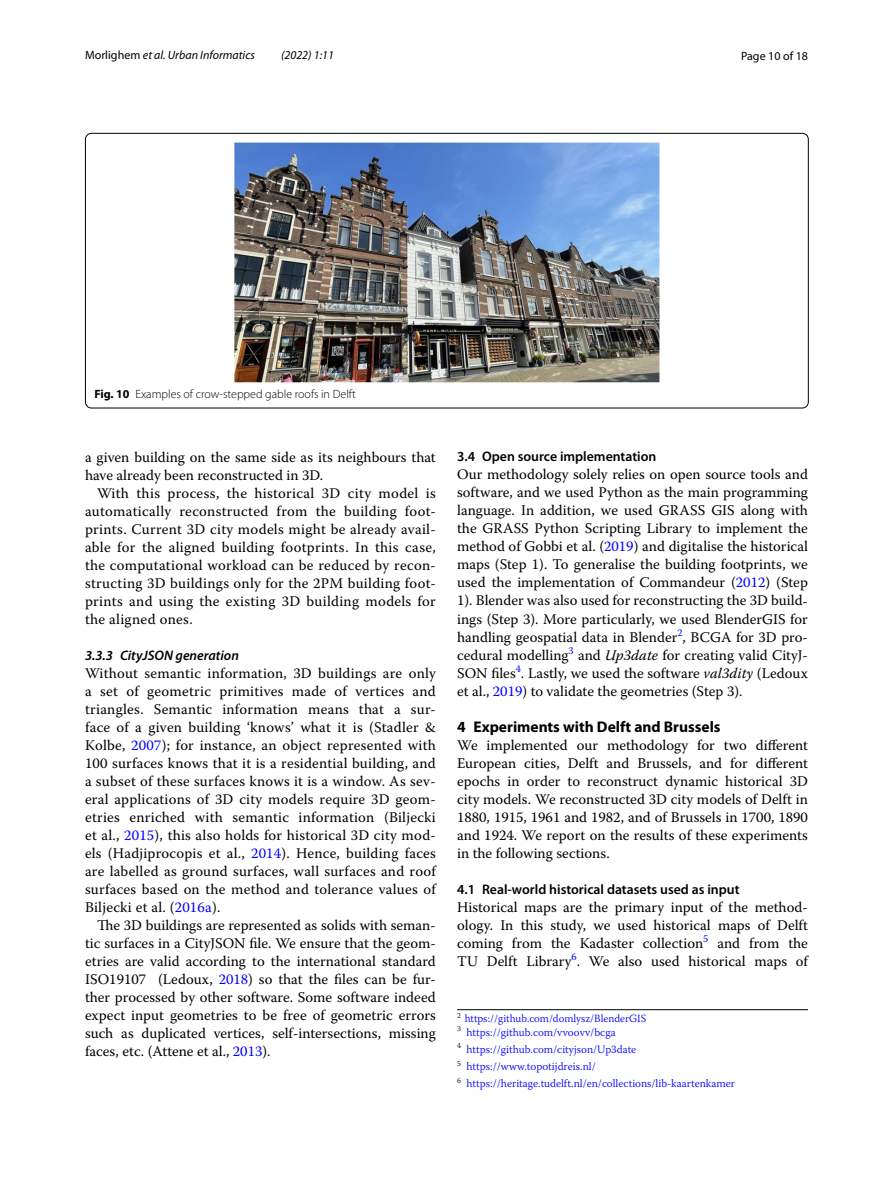
<style>
.page{position:relative;width:893px;height:1187px;background:#fff}
.page>*{position:absolute;margin:0;border:0;box-sizing:border-box;transform-origin:0 0}
.t1{font:700 15.45px "Myriad Pro";color:#000}
.t2{font:14.7px/18px "Warnock Pro";color:#000;text-align:justify}
.t3{font:600 13.8px "Myriad Pro";color:#000}
.t4{font:italic 600 13.8px "Myriad Pro";color:#000}
.t5{font:300 12px "Myriad Pro";color:#000}
.t6{font:italic 12px "Myriad Pro";color:#000}
.t7{font:12px "Myriad Pro";color:#000}
.t8{font:300 11.25px/17.2px "Warnock Pro";color:#00f}
.t9{font:300 10.95px "Warnock Pro";color:#00f}
.s1{font-style:normal}
.s2{font-weight:700}
.s3{color:#00f}
.s4{font-style:italic}
</style>
<div class="page">
<img style="left:234px;top:142px;width:426px;height:240px">
<hr style="left:457px;top:1009px;width:351px;height:1px;background:#000">
<p class="t6" style="left:85px;top:48px;width:171px"><span class="s1">Morlighem</span> et al. Urban Informatics</p>
<p class="t6" style="left:281px;top:48px;width:54px">(2022) 1:11</p>
<p class="t7" style="left:741px;top:48px;width:68px">Page 10 of 18</p>
<p class="t5" style="left:94px;top:387px;width:263px"><span class="s2">Fig. 10</span> Examples of crow-stepped gable roofs in Delft</p>
<p class="t2" style="left:85px;top:447px;width:352px">a given building on the same side as its neighbours that have already been reconstructed in 3D.</p>
<p class="t2" style="left:85px;top:483px;width:352px;text-indent:12px">With this process, the historical 3D city model is automatically reconstructed from the building foot&shy;prints. Current 3D city models might be already avail&shy;able for the aligned building footprints. In this case, the computational workload can be reduced by recon&shy;structing 3D buildings only for the 2PM building foot&shy;prints and using the existing 3D building models for the aligned ones.</p>
<p class="t4" style="left:85px;top:646px;width:155px">3.3.3 CityJSON generation</p>
<p class="t2" style="left:85px;top:663px;width:352px">Without semantic information, 3D buildings are only a set of geometric primitives made of vertices and triangles. Semantic information means that a sur&shy;face of a given building ‘knows’ what it is (Stadler &amp; Kolbe, <span class="s3">2007</span>); for instance, an object represented with 100 surfaces knows that it is a residential building, and a subset of these surfaces knows it is a window. As sev&shy;eral applications of 3D city models require 3D geom&shy;etries enriched with semantic information (Biljecki et al., <span class="s3">2015</span>), this also holds for historical 3D city mod&shy;els (Hadjiprocopis et al., <span class="s3">2014</span>). Hence, building faces are labelled as ground surfaces, wall surfaces and roof surfaces based on the method and tolerance values of Biljecki et al. (<span class="s3">2016a</span>).</p>
<p class="t2" style="left:85px;top:915px;width:352px;text-indent:12px">The 3D buildings are represented as solids with seman&shy;tic surfaces in a CityJSON file. We ensure that the geom&shy;etries are valid according to the international standard ISO19107 (Ledoux, <span class="s3">2018</span>) so that the files can be fur&shy;ther processed by other software. Some software indeed expect input geometries to be free of geometric errors such as duplicated vertices, self-intersections, missing faces, etc. (Attene et al., <span class="s3">2013</span>).</p>
<p class="t3" style="left:457px;top:448px;width:201px">3.4 Open source implementation</p>
<p class="t2" style="left:457px;top:465px;width:352px">Our methodology solely relies on open source tools and software, and we used Python as the main programming language. In addition, we used GRASS GIS along with the GRASS Python Scripting Library to implement the method of Gobbi et al. (<span class="s3">2019</span>) and digitalise the historical maps (Step 1). To generalise the building footprints, we used the implementation of Commandeur (<span class="s3">2012</span>) (Step 1). Blender was also used for reconstructing the 3D build&shy;ings (Step 3). More particularly, we used BlenderGIS for handling geospatial data in Blender<sup>2</sup>, BCGA for 3D pro&shy;cedural modelling<sup>3</sup> and <span class="s4">Up3date</span> for creating valid CityJ-SON files<sup>4</sup>. Lastly, we used the software <span class="s4">val3dity</span> (Ledoux et al., <span class="s3">2019</span>) to validate the geometries (Step 3).</p>
<p class="t1" style="left:457px;top:716px;width:265px">4 Experiments with Delft and Brussels</p>
<p class="t2" style="left:457px;top:735px;width:352px">We implemented our methodology for two different European cities, Delft and Brussels, and for different epochs in order to reconstruct dynamic historical 3D city models. We reconstructed 3D city models of Delft in 1880, 1915, 1961 and 1982, and of Brussels in 1700, 1890 and 1924. We report on the results of these experiments in the following sections.</p>
<p class="t3" style="left:457px;top:880px;width:284px">4.1 Real‑world historical datasets used as input</p>
<p class="t2" style="left:457px;top:897px;width:352px">Historical maps are the primary input of the method&shy;ology. In this study, we used historical maps of Delft coming from the Kadaster collection<sup>5</sup> and from the TU Delft Library<sup>6</sup>. We also used historical maps of</p>
<p class="t9" style="left:457px;top:1011px;width:191px"><sup>2</sup> https://github.com/domlysz/BlenderGIS</p>
<p class="t8" style="left:457px;top:1023px;width:279px"><sup>3</sup> https://github.com/vvoovv/bcga<br><sup>4</sup> https://github.com/cityjson/Up3date<br><sup>5</sup> https://www.topotijdreis.nl/<br><sup>6</sup> https://heritage.tudelft.nl/en/collections/lib-kaartenkamer</p>
</div>
